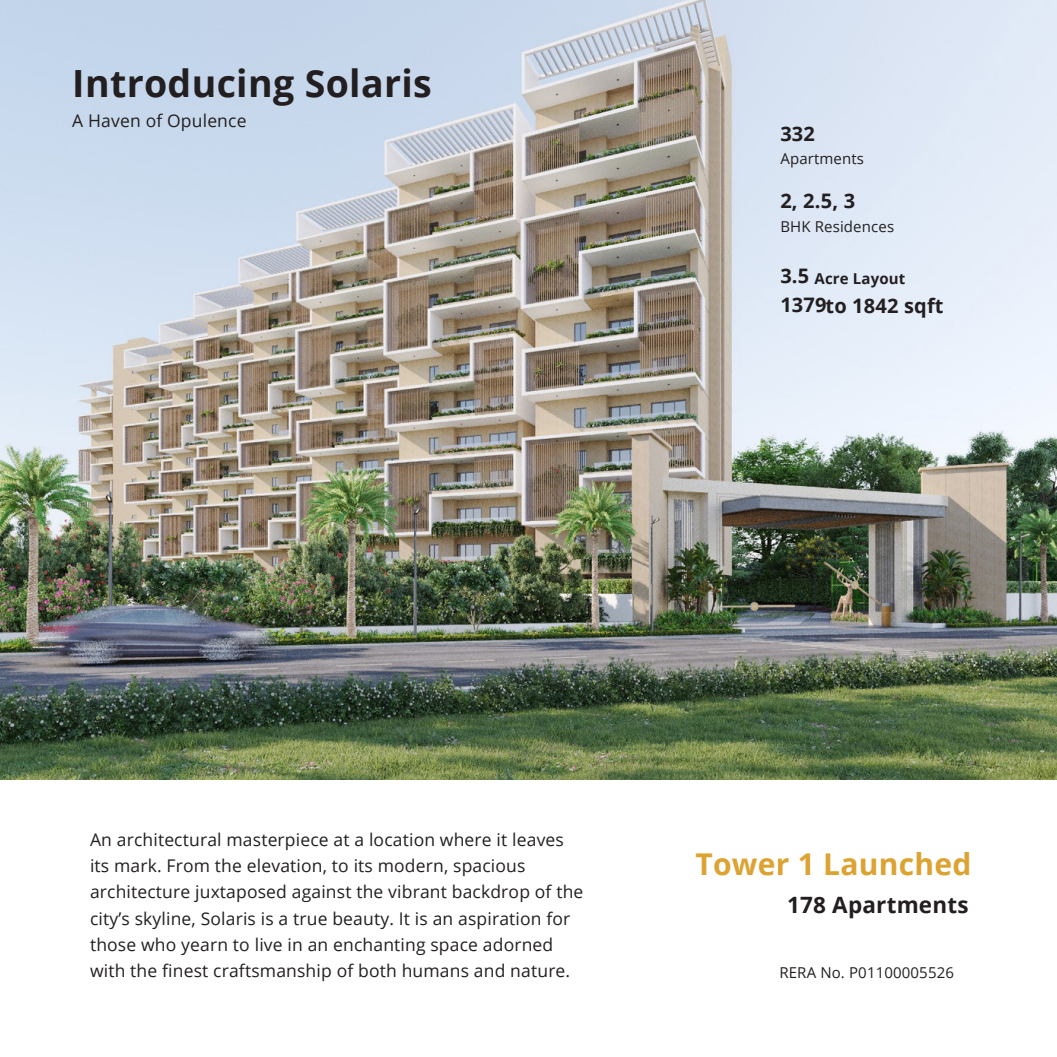
<style>
.page{position:relative;width:1057px;height:1057px;background:#fff}
.page>*{position:absolute;margin:0;border:0;box-sizing:border-box;transform-origin:0 0}
.t1{font:700 37.5px "Open Sans";letter-spacing:.01em;color:#231f20}
.t2{font:700 30px "Open Sans";letter-spacing:.01em;color:#dca332}
.t3{font:700 22.5px "Open Sans";letter-spacing:.01em;color:#231f20}
.t4{font:700 20px/29.5px "Open Sans";letter-spacing:.01em;color:#231f20}
.t5{font:17.5px/26.2px "Open Sans";letter-spacing:.01em;color:#231f20}
.t6{font:15px "Open Sans";letter-spacing:.01em;color:#231f20}
.t7{font:700 15px "Open Sans";letter-spacing:.01em;color:#231f20}
</style>
<div class="page">
<img style="left:0;top:0;width:1056px;height:779px">
<p class="t1" style="left:72px;top:57px;width:361px">Introducing Solaris</p>
<p class="t5" style="left:72px;top:107px;width:176px">A Haven of Opulence</p>
<p class="t4" style="left:780px;top:118px;width:36px">332</p>
<p class="t6" style="left:780px;top:148px;width:85px">Apartments</p>
<p class="t4" style="left:780px;top:186px;width:76px">2, 2.5, 3</p>
<p class="t6" style="left:780px;top:216px;width:115px">BHK Residences</p>
<p class="t4" style="left:780px;top:261px;width:165px">3.5<br>1379to 1842 sqft</p>
<p class="t7" style="left:814px;top:268px;width:92px">Acre Layout</p>
<p class="t5" style="left:90px;top:826px;width:495px">An architectural masterpiece at a location where it leaves its mark. From the elevation, to its modern, spacious architecture juxtaposed against the vibrant backdrop of the city’s skyline, Solaris is a true beauty. It is an aspiration for those who yearn to live in an enchanting space adorned with the finest craftsmanship of both humans and nature.</p>
<p class="t2" style="left:695px;top:843px;width:277px">Tower 1 Launched</p>
<p class="t3" style="left:787px;top:889px;width:183px">178 Apartments</p>
<p class="t6" style="left:779px;top:962px;width:176px">RERA No. P01100005526</p>
</div>
